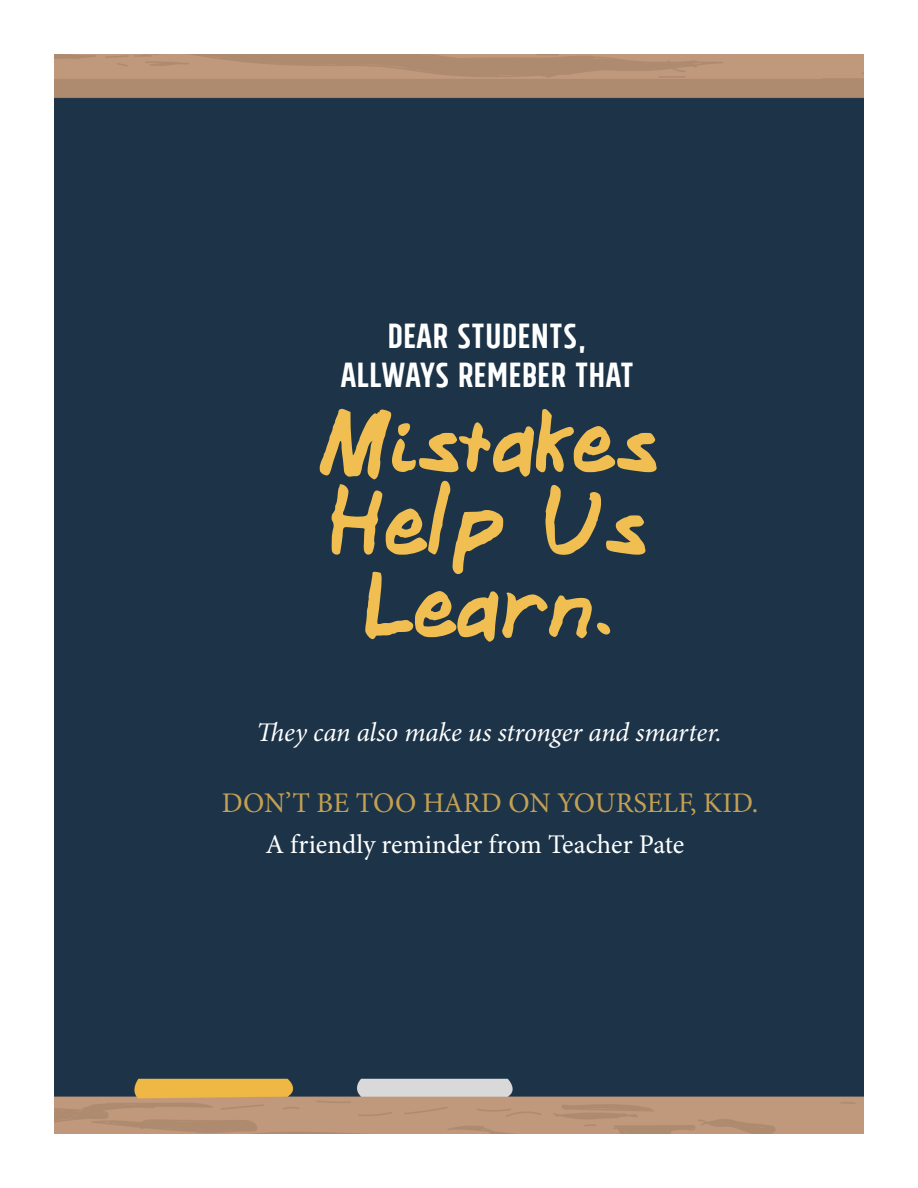
<style>
.page{position:relative;width:918px;height:1188px;background:#fff}
.page>*{position:absolute;margin:0;border:0;box-sizing:border-box;transform-origin:0 0}
.t1{font:500 97.5px/82.5px "Middle School Sucks";color:#f0be51;text-align:center}
.t2{font:39px "Tolyer Regularno.3";color:#fff}
.t3{font:28.5px "Minion Pro";color:#c4a052}
.t4{font:italic 27px "Minion Pro";letter-spacing:-.005em;color:#fff}
.t5{font:27px "Minion Pro";color:#fff}
</style>
<div class="page">
<img style="left:54px;top:54px;width:810px;height:1080px">
<p class="t2" style="left:387px;top:312px;width:201px">DEAR STUDENTS,</p>
<p class="t2" style="left:340px;top:351px;width:295px">ALLWAYS REMEBER THAT</p>
<p class="t1" style="left:319px;top:407px;width:340px">Mistakes<br>Help Us<br>Learn.</p>
<p class="t4" style="left:256px;top:713px;width:467px">They can also make us stronger and smarter.</p>
<p class="t3" style="left:222px;top:784px;width:538px">DON’T BE TOO HARD ON YOURSELF, KID.</p>
<p class="t5" style="left:265px;top:826px;width:420px">A friendly reminder from Teacher Pate</p>
</div>
